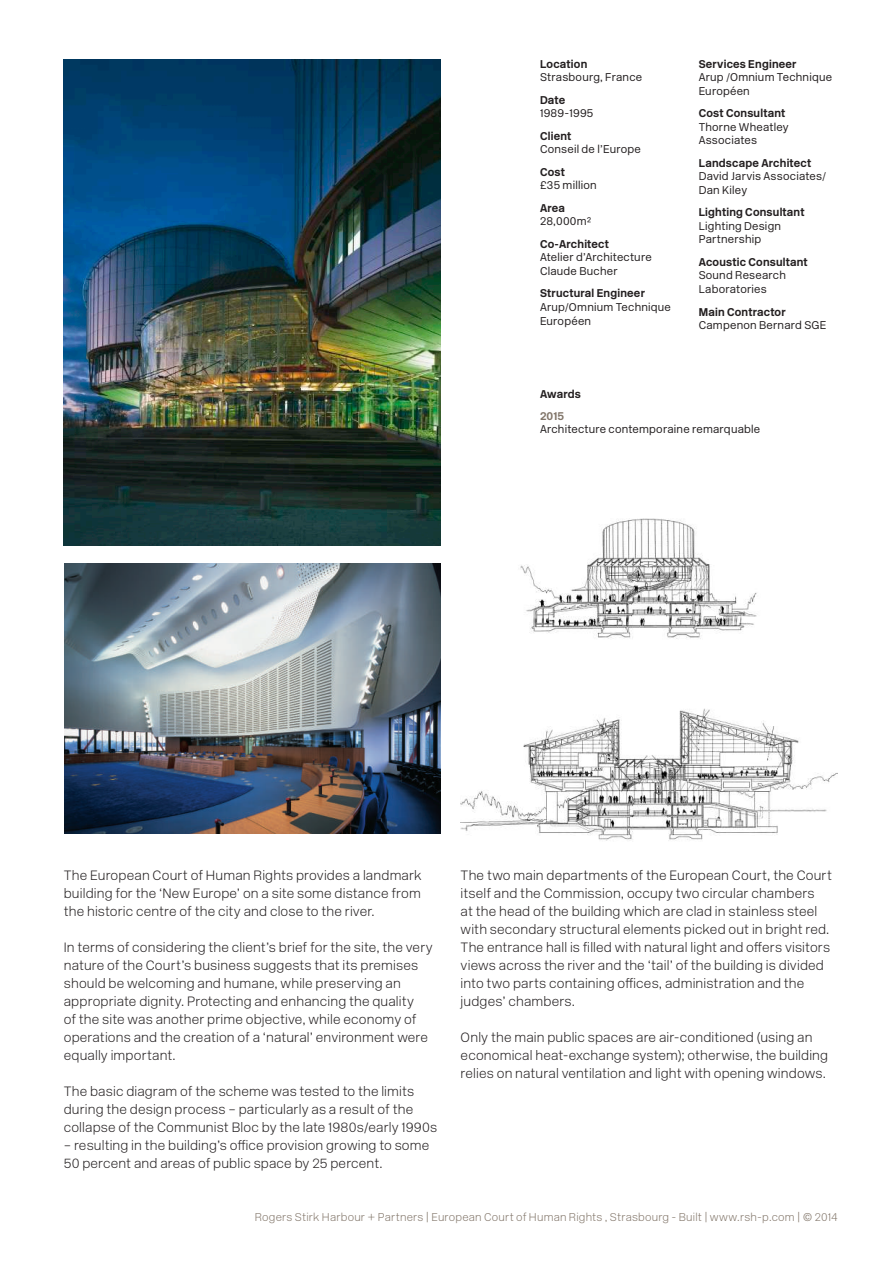
<style>
.page{position:relative;width:893px;height:1263px;background:#fff}
.page>*{position:absolute;margin:0;border:0;box-sizing:border-box;transform-origin:0 0}
.t1{font:13.5px/18px "New Rail Alphabet White";letter-spacing:.01em;color:#231f20}
.t2{font:300 11.25px/13.5px "New Rail Alphabet";letter-spacing:.02em;color:#231f20}
.t3{font:700 11.25px "New Rail Alphabet";letter-spacing:.02em;color:#231f20}
.t4{font:11.25px "New Rail Alphabet White";letter-spacing:.02em;color:#82766a}
.t5{font:700 11.25px "New Rail Alphabet";color:#82766a}
</style>
<div class="page">
<img style="left:64px;top:564px;width:376px;height:270px">
<img style="left:64px;top:60px;width:377px;height:486px">
<img style="left:461px;top:518px;width:376px;height:323px">
<p class="t3" style="left:540px;top:56px;width:49px">Location</p>
<p class="t2" style="left:540px;top:71px;width:104px">Strasbourg, France</p>
<p class="t3" style="left:540px;top:92px;width:27px">Date</p>
<p class="t2" style="left:540px;top:107px;width:55px">1989-1995</p>
<p class="t3" style="left:540px;top:128px;width:33px">Client</p>
<p class="t2" style="left:540px;top:143px;width:102px">Conseil de l’Europe</p>
<p class="t3" style="left:540px;top:164px;width:26px">Cost</p>
<p class="t2" style="left:540px;top:179px;width:58px">£35 million</p>
<p class="t3" style="left:540px;top:200px;width:27px">Area</p>
<p class="t2" style="left:540px;top:215px;width:53px">28,000m²</p>
<p class="t3" style="left:540px;top:236px;width:70px">Co-Architect</p>
<p class="t2" style="left:540px;top:251px;width:113px">Atelier d’Architecture<br>Claude Bucher</p>
<p class="t3" style="left:540px;top:286px;width:106px">Structural Engineer</p>
<p class="t2" style="left:540px;top:300px;width:133px">Arup/Omnium Technique<br>Européen</p>
<p class="t3" style="left:699px;top:56px;width:99px">Services Engineer</p>
<p class="t2" style="left:699px;top:71px;width:135px">Arup /Omnium Technique<br>Européen</p>
<p class="t3" style="left:699px;top:106px;width:88px">Cost Consultant</p>
<p class="t2" style="left:699px;top:120px;width:92px">Thorne Wheatley<br>Associates</p>
<p class="t3" style="left:699px;top:155px;width:114px">Landscape Architect</p>
<p class="t2" style="left:699px;top:170px;width:129px">David Jarvis Associates/<br>Dan Kiley</p>
<p class="t3" style="left:699px;top:205px;width:107px">Lighting Consultant</p>
<p class="t2" style="left:699px;top:219px;width:84px">Lighting Design<br>Partnership</p>
<p class="t3" style="left:699px;top:254px;width:111px">Acoustic Consultant</p>
<p class="t2" style="left:699px;top:269px;width:89px">Sound Research<br>Laboratories</p>
<p class="t3" style="left:699px;top:304px;width:89px">Main Contractor</p>
<p class="t2" style="left:699px;top:318px;width:129px">Campenon Bernard SGE</p>
<p class="t3" style="left:540px;top:386px;width:42px">Awards</p>
<p class="t5" style="left:540px;top:408px;width:26px">2015</p>
<p class="t2" style="left:540px;top:422px;width:222px">Architecture contemporaine remarquable</p>
<p class="t1" style="left:64px;top:866px;width:360px;text-align:justify">The European Court of Human Rights provides a landmark building for the ‘New Europe’ on a site some distance from the historic centre of the city and close to the river.</p>
<p class="t1" style="left:64px;top:938px;width:370px">In terms of considering the client’s brief for the site, the very nature of the Court’s business suggests that its premises should be welcoming and humane, while preserving an appropriate dignity. Protecting and enhancing the quality<br>of the site was another prime objective, while economy of operations and the creation of a ‘natural’ environment were equally important.</p>
<p class="t1" style="left:64px;top:1082px;width:375px">The basic diagram of the scheme was tested to the limits during the design process – particularly as a result of the collapse of the Communist Bloc by the late 1980s/early 1990s</p>
<p class="t1" style="left:64px;top:1136px;width:367px">– resulting in the building’s office provision growing to some<br>50 percent and areas of public space by 25 percent.</p>
<p class="t1" style="left:461px;top:866px;width:373px">The two main departments of the European Court, the Court itself and the Commission, occupy two circular chambers<br>at the head of the building which are clad in stainless steel with secondary structural elements picked out in bright red.<br>The entrance hall is filled with natural light and offers visitors views across the river and the ‘tail’ of the building is divided into two parts containing offices, administration and the judges’ chambers.</p>
<p class="t1" style="left:461px;top:1028px;width:369px">Only the main public spaces are air-conditioned (using an economical heat-exchange system); otherwise, the building relies on natural ventilation and light with opening windows.</p>
<p class="t4" style="left:255px;top:1209px;width:584px">Rogers Stirk Harbour + Partners | European Court of Human Rights , Strasbourg - Built | www.rsh-p.com | © 2014</p>
</div>
